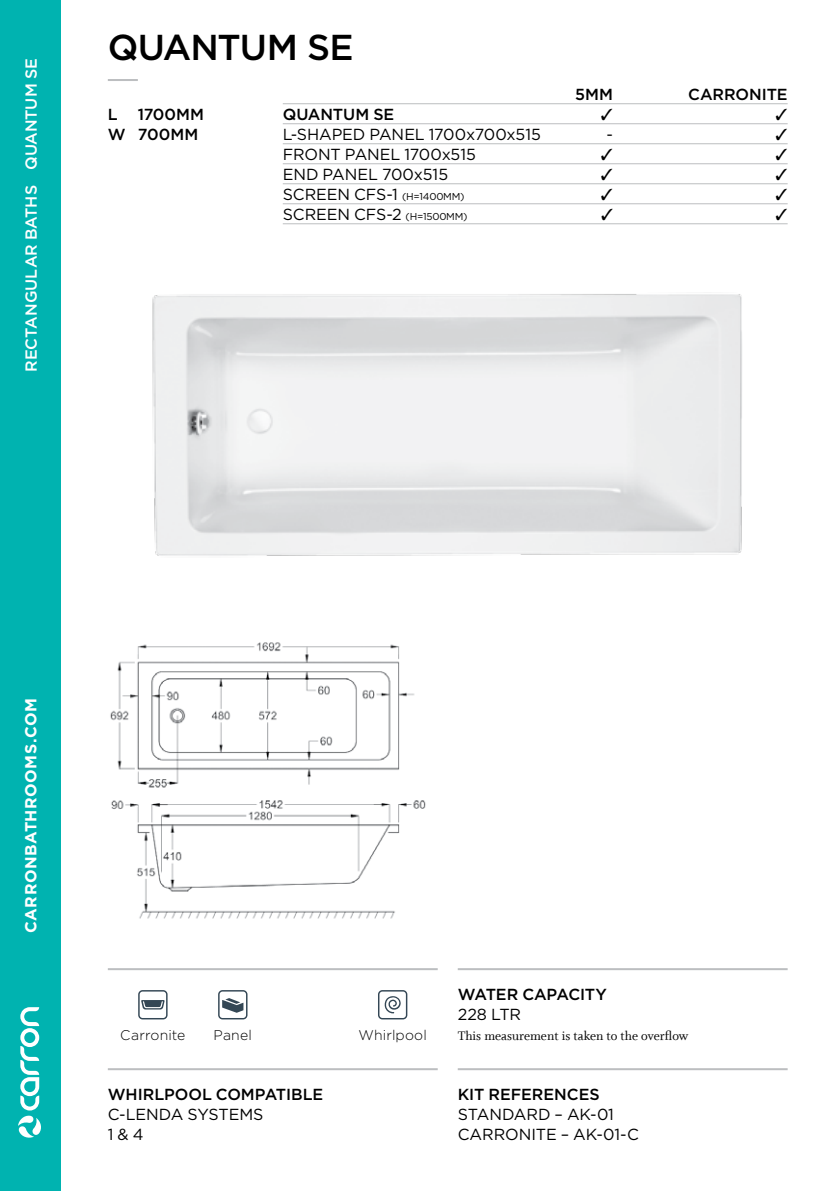
<style>
.page{position:relative;width:840px;height:1191px;background:#fff}
.page>*{position:absolute;margin:0;border:0;box-sizing:border-box;transform-origin:0 0}
.t1{font:500 36px "Gotham";color:#000}
.t2{font:16px/20px "Gotham";letter-spacing:-.01em;color:#000}
.t3{font:500 16px/20px "Gotham";color:#000}
.t4{font:500 16px "Gotham";color:#fff}
.t5{font:700 16px "Gotham";letter-spacing:.03em;color:#fff}
.t6{font:14px "Whitman Roman LF";color:#000}
.t7{font:300 14px "Gotham";letter-spacing:.01em;color:#000}
.s1{font-size:10px}
</style>
<div class="page">
<hr style="left:108px;top:79px;width:30px;height:2px;background:#bcbec0">
<svg style="left:138px;top:990px;width:29px;height:29px"></svg>
<svg style="left:218px;top:990px;width:29px;height:29px"></svg>
<hr style="left:108px;top:1068px;width:329px;height:2px;background:#bcbec0">
<hr style="left:108px;top:968px;width:329px;height:2px;background:#bcbec0">
<hr style="left:457px;top:968px;width:330px;height:2px;background:#bcbec0">
<hr style="left:457px;top:1068px;width:330px;height:2px;background:#bcbec0">
<div style="left:0;top:0;width:60px;height:1191px;background:#00b3b0"></div>
<hr style="left:282px;top:103px;width:505px;height:1px;background:#bcbec0">
<hr style="left:282px;top:123px;width:505px;height:1px;background:#bcbec0">
<hr style="left:282px;top:143px;width:505px;height:1px;background:#bcbec0">
<hr style="left:282px;top:163px;width:505px;height:1px;background:#bcbec0">
<hr style="left:282px;top:183px;width:505px;height:1px;background:#bcbec0">
<hr style="left:282px;top:203px;width:505px;height:1px;background:#bcbec0">
<hr style="left:282px;top:223px;width:505px;height:1px;background:#bcbec0">
<img style="left:110px;top:642px;width:316px;height:277px">
<img style="left:152px;top:294px;width:590px;height:262px">
<svg style="left:378px;top:990px;width:29px;height:29px"></svg>
<svg style="left:18px;top:1007px;width:23px;height:130px"></svg>
<p class="t4" style="left:22px;top:371px;width:313px;rotate:-90deg">RECTANGU LAR BATHS QUANTU M SE</p>
<h1 class="t1" style="left:108px;top:27px;width:28px">QUA</h1>
<h1 class="t1" style="left:190px;top:27px;width:139px">NTU M SE</h1>
<p class="t3" style="left:575px;top:84px;width:63px">5MM CARR</p>
<p class="t3" style="left:735px;top:84px;width:53px">ONITE</p>
<p class="t3" style="left:108px;top:104px;width:98px;text-indent:30px">1700MM<br>W 700MM</p>
<p class="t3" style="left:108px;top:104px;width:6px">L</p>
<p class="t3" style="left:282px;top:104px;width:14px">QUA</p>
<p class="t3" style="left:320px;top:104px;width:61px">NTU M SE</p>
<p class="t2" style="left:282px;top:124px;width:259px">L-SHAPED PANEL 1700X700X515</p>
<p class="t2" style="left:606px;top:124px;width:8px">-</p>
<p class="t2" style="left:282px;top:144px;width:194px">FRONT PANEL 1700X515</p>
<p class="t2" style="left:282px;top:164px;width:167px">END PANEL 700X515</p>
<p class="t2" style="left:282px;top:184px;width:183px">SCREEN CFS-1 <span class="s1">(H =1400MM)</span></p>
<p class="t2" style="left:282px;top:204px;width:186px">SCREEN CFS-2 <span class="s1">(H =1500MM)</span></p>
<p class="t5" style="left:22px;top:933px;width:236px;rotate:-90deg">carronbathrooms.com</p>
<p class="t7" style="left:120px;top:1027px;width:67px">Carronite</p>
<p class="t7" style="left:213px;top:1027px;width:40px">Panel</p>
<p class="t3" style="left:108px;top:1084px;width:217px">WHIRLPOOL COMPATIBLE</p>
<p class="t2" style="left:108px;top:1104px;width:155px">C-LENDA SYSTEMS<br>1 &amp; 4</p>
<p class="t7" style="left:358px;top:1027px;width:70px">Whirlpool</p>
<p class="t3" style="left:457px;top:984px;width:151px">WATER CAPACITY</p>
<p class="t2" style="left:457px;top:1004px;width:65px">228 LTR</p>
<p class="t6" style="left:457px;top:1028px;width:232px">This measurement is taken to the overflow</p>
<p class="t3" style="left:457px;top:1084px;width:143px">KIT REFERENCES</p>
<p class="t2" style="left:457px;top:1104px;width:182px">STANDARD – AK-01<br>CARRONITE – AK-01-C</p>
</div>
